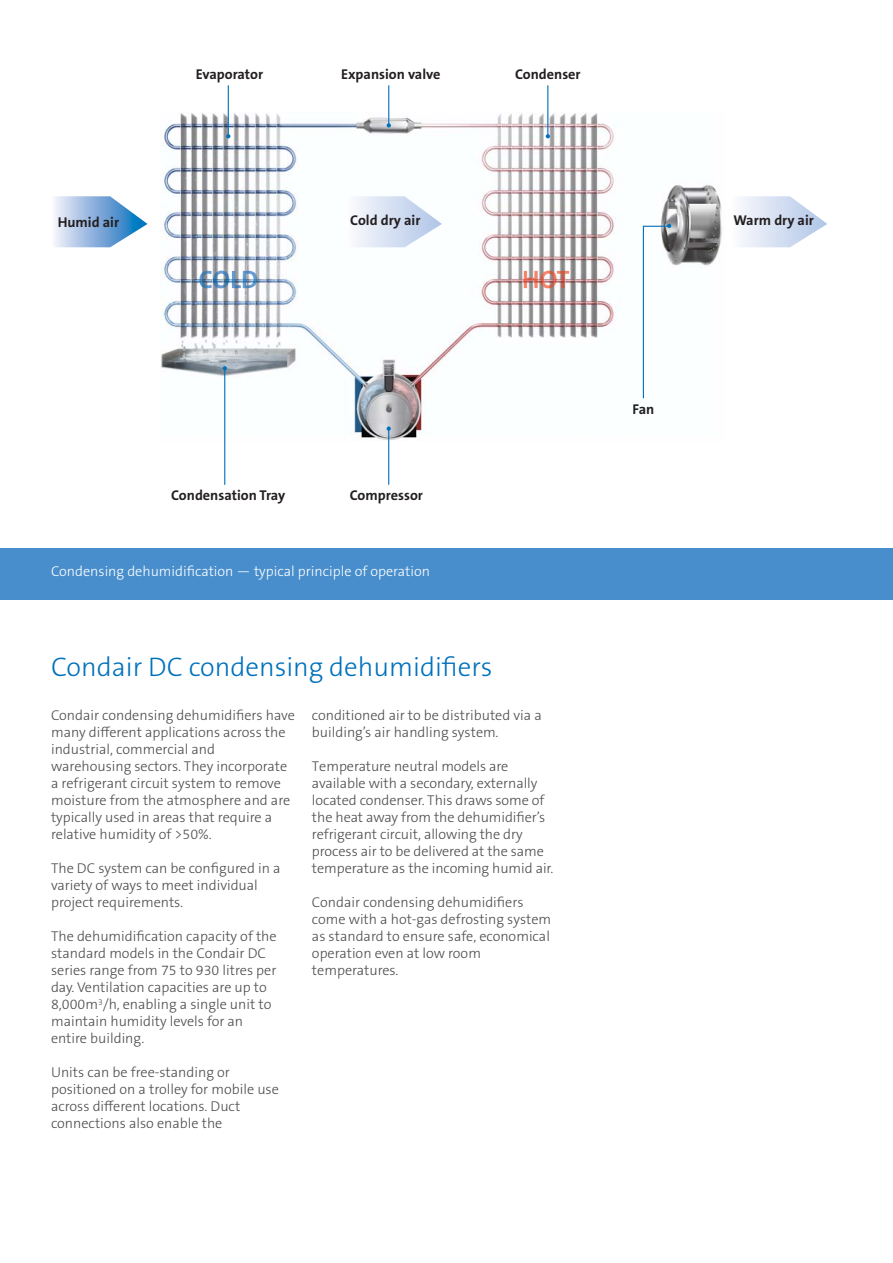
<style>
.page{position:relative;width:893px;height:1263px;background:#fff}
.page>*{position:absolute;margin:0;border:0;box-sizing:border-box;transform-origin:0 0}
.t1{font:300 27px "The Sans B W3";color:#0071bc}
.t2{font:300 14.25px/17px "The Sans B W3";color:#4c4c4e}
.t3{font:700 14.25px "The Sans B W7";color:#231f20}
.t4{font:300 14.25px "The Sans B W3";color:#fff}
</style>
<div class="page">
<img style="left:62px;top:85px;width:728px;height:400px">
<div style="left:0;top:549px;width:892px;height:51px;background:#498ecc"></div>
<img style="left:199px;top:271px;width:58px;height:17px">
<img style="left:524px;top:271px;width:45px;height:17px">
<svg style="left:54px;top:196px;width:93px;height:51px"></svg>
<svg style="left:345px;top:196px;width:97px;height:51px"></svg>
<svg style="left:731px;top:196px;width:96px;height:51px"></svg>
<svg style="left:223px;top:366px;width:4px;height:4px"></svg>
<svg style="left:386px;top:426px;width:5px;height:5px"></svg>
<svg style="left:226px;top:134px;width:4px;height:4px"></svg>
<svg style="left:545px;top:134px;width:5px;height:4px"></svg>
<svg style="left:386px;top:123px;width:5px;height:5px"></svg>
<hr style="left:228px;top:85px;width:1px;height:51px;background:#0071bc">
<hr style="left:388px;top:85px;width:1px;height:40px;background:#0071bc">
<hr style="left:547px;top:85px;width:1px;height:51px;background:#0071bc">
<hr style="left:224px;top:368px;width:1px;height:117px;background:#0071bc">
<hr style="left:388px;top:429px;width:1px;height:56px;background:#0071bc">
<svg style="left:642px;top:224px;width:29px;height:175px"></svg>
<p class="t3" style="left:196px;top:68px;width:69px">Evaporator</p>
<p class="t3" style="left:515px;top:68px;width:67px">Condenser</p>
<p class="t3" style="left:341px;top:68px;width:101px">Expansion valve</p>
<p class="t3" style="left:58px;top:217px;width:63px">Humid air</p>
<p class="t3" style="left:350px;top:214px;width:72px">Cold dry air</p>
<p class="t3" style="left:733px;top:214px;width:82px">Warm dry air</p>
<p class="t3" style="left:171px;top:489px;width:116px">Condensation Tray</p>
<p class="t3" style="left:350px;top:489px;width:75px">Compressor</p>
<p class="t4" style="left:51px;top:566px;width:380px">Condensing dehumidification — typical principle of operation</p>
<h1 class="t1" style="left:51px;top:656px;width:443px">Condair DC condensing dehumidifiers</h1>
<p class="t2" style="left:51px;top:708px;width:245px">Condair condensing dehumidifiers have many different applications across the industrial, commercial and warehousing sectors. They incorporate a refrigerant circuit system to remove moisture from the atmosphere and are typically used in areas that require a relative humidity of &gt;50%.</p>
<p class="t2" style="left:51px;top:861px;width:231px">The DC system can be configured in a variety of ways to meet individual project requirements.</p>
<p class="t2" style="left:51px;top:929px;width:227px">The dehumidification capacity of the standard models in the Condair DC series range from 75 to 930 litres per day. Ventilation capacities are up to 8,000m<sup>3</sup>/h, enabling a single unit to maintain humidity levels for an entire building.</p>
<p class="t2" style="left:51px;top:1065px;width:229px">Units can be free-standing or positioned on a trolley for mobile use across different locations. Duct connections also enable the</p>
<p class="t2" style="left:312px;top:708px;width:231px">conditioned air to be distributed via a building’s air handling system.</p>
<p class="t2" style="left:312px;top:759px;width:243px">Temperature neutral models are available with a secondary, externally located condenser. This draws some of the heat away from the dehumidifier’s refrigerant circuit, allowing the dry process air to be delivered at the same temperature as the incoming humid air.</p>
<p class="t2" style="left:312px;top:895px;width:241px">Condair condensing dehumidifiers come with a hot-gas defrosting system as standard to ensure safe, economical operation even at low room temperatures.</p>
<p class="t3" style="left:632px;top:403px;width:23px">Fan</p>
</div>
